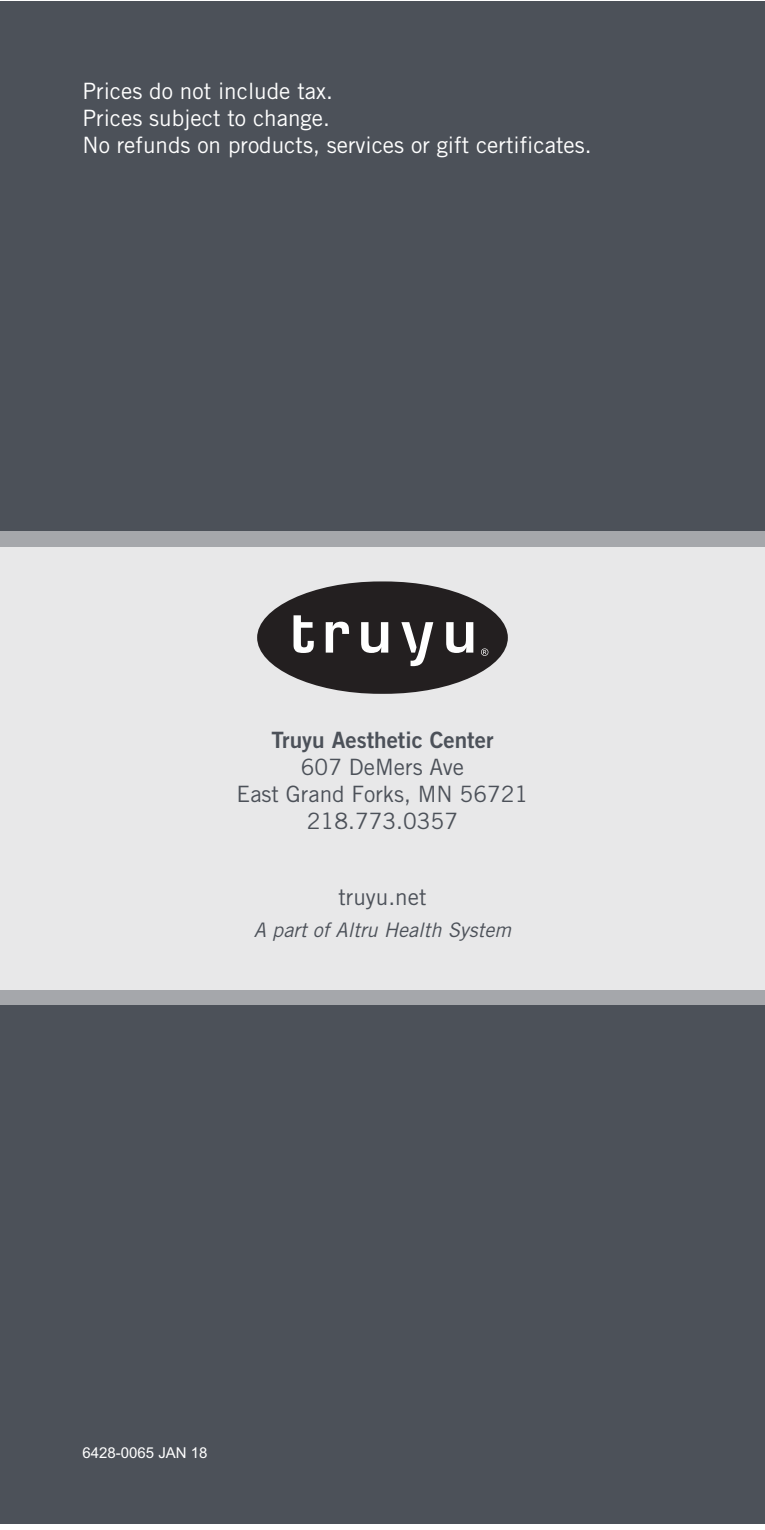
<style>
.page{position:relative;width:765px;height:1530px;background:#fff}
.page>*{position:absolute;margin:0;border:0;box-sizing:border-box;transform-origin:0 0}
.t1{font:22.5px/27px "Trade Gothic";color:#fff}
.t2{font:22.5px/27px "Trade Gothic";color:#4c5159;text-align:center}
.t3{font:22.5px "Trade Gothic Bold Two";color:#4c5159}
.t4{font:italic 20px "Trade Gothic";color:#4c5159}
.t5{font:15px "Arial";color:#fff}
</style>
<div class="page">
<div style="left:0;top:2px;width:765px;height:1522px;background:#4c5159"></div>
<div style="left:0;top:532px;width:765px;height:473px;background:#a5a7ab"></div>
<div style="left:0;top:547px;width:765px;height:443px;background:#e8e8e9"></div>
<svg style="left:257px;top:581px;width:251px;height:113px"></svg>
<p class="t1" style="left:82px;top:79px;width:511px">Prices do not include tax.<br>Prices subject to change.<br>No refunds on products, services or gift certificates.</p>
<p class="t3" style="left:271px;top:732px;width:224px">Truyu Aesthetic Center</p>
<p class="t2" style="left:237px;top:756px;width:293px">607 DeMers Ave<br>East Grand Forks, MN 56721<br>218.773.0357</p>
<p class="t2" style="left:338px;top:885px;width:90px">truyu.net</p>
<p class="t4" style="left:254px;top:923px;width:259px">A part of Altru Health System</p>
<p class="t5" style="left:82px;top:1445px;width:127px">6428-0065 JAN 18</p>
</div>
